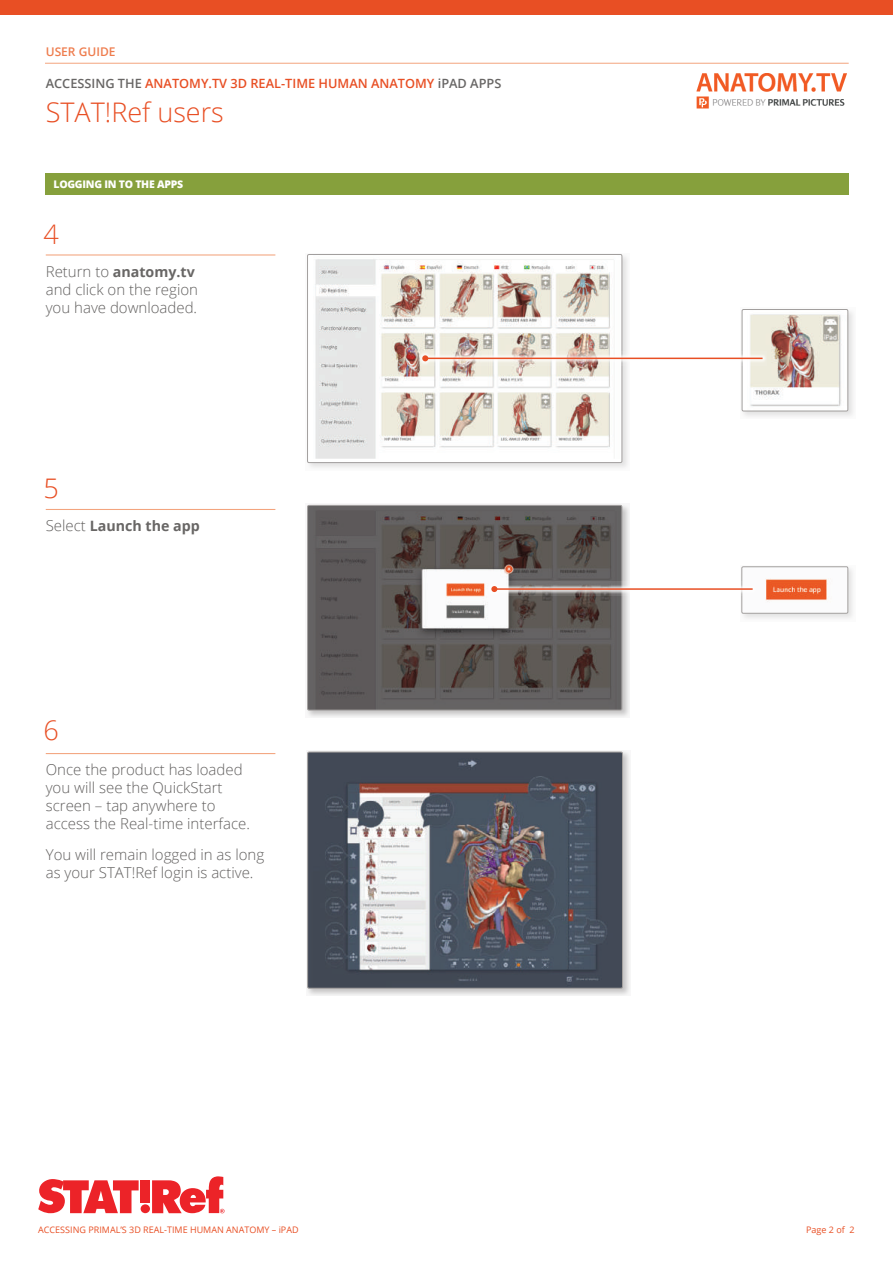
<style>
.page{position:relative;width:893px;height:1263px;background:#fff}
.page>*{position:absolute;margin:0;border:0;box-sizing:border-box;transform-origin:0 0}
.t1{font:300 27px "Open Sans";color:#e84f24}
.t2{font:300 15px/18px "Open Sans";color:#62605f}
.t3{font:700 14.25px "Open Sans";color:#686665}
.t4{font:600 12.75px "Open Sans";color:#e84f24}
.t5{font:600 12px "Open Sans";color:#ee7c4d}
.t6{font:800 10.5px "Open Sans";letter-spacing:-.025em;color:#fff}
.t7{font:9px "Open Sans";color:#e84f24}
.s1{color:#686665}
.s2{font-weight:300;font-size:15px;color:#62605f}
</style>
<div class="page">
<div style="left:0;top:0;width:893px;height:15px;background:#e84f24"></div>
<svg style="left:45px;top:62px;width:804px;height:1px"></svg>
<hr style="left:45px;top:63px;width:804px;height:1px;background:#f3a47e">
<hr style="left:46px;top:254px;width:229px;height:1px;background:#f3a47e">
<hr style="left:46px;top:509px;width:229px;height:1px;background:#f3a47e">
<hr style="left:46px;top:753px;width:229px;height:1px;background:#f3a47e">
<div style="left:45px;top:174px;width:804px;height:21px;background:#86a03c"></div>
<svg style="left:307px;top:751px;width:323px;height:245px;background:#d9d8d8"></svg>
<img style="left:309px;top:754px;width:312px;height:232px">
<div style="left:307px;top:752px;width:316px;height:236px;border:1px solid #a29f9e;border-radius:2px"></div>
<svg style="left:307px;top:504px;width:323px;height:213px"></svg>
<img style="left:309px;top:507px;width:311px;height:201px">
<div style="left:307px;top:505px;width:315px;height:205px;border:1px solid #a29f9e;border-radius:2px"></div>
<svg style="left:308px;top:255px;width:320px;height:213px;fill:#ecebeb"></svg>
<img style="left:309px;top:256px;width:311px;height:203px">
<div style="left:307px;top:254px;width:315px;height:209px;border:1px solid #a29f9e;border-radius:2px"></div>
<svg style="left:741px;top:566px;width:112px;height:53px"></svg>
<img style="left:744px;top:569px;width:102px;height:42px">
<div style="left:742px;top:567px;width:106px;height:46px;border:1px solid #a29f9e;border-radius:2px"></div>
<svg style="left:741px;top:310px;width:112px;height:107px"></svg>
<img style="left:744px;top:311px;width:102px;height:98px">
<div style="left:742px;top:309px;width:106px;height:102px;border:1px solid #a29f9e;border-radius:2px"></div>
<svg style="left:487px;top:582px;width:270px;height:14px"></svg>
<hr style="left:494px;top:588px;width:259px;height:2px;background:#e84f24">
<svg style="left:491px;top:586px;width:6px;height:6px"></svg>
<svg style="left:418px;top:351px;width:348px;height:14px"></svg>
<hr style="left:425px;top:358px;width:338px;height:1px;background:#e84f24">
<svg style="left:422px;top:355px;width:6px;height:6px"></svg>
<svg style="left:38px;top:1179px;width:101px;height:34px"></svg>
<div style="left:141px;top:1204px;width:9px;height:9px;background:#ec2328;border-radius:50%"></div>
<div style="left:141px;top:1180px;width:9px;height:23px;background:#ec2328"></div>
<svg style="left:152px;top:1176px;width:73px;height:37px"></svg>
<img style="left:696px;top:73px;width:151px;height:36px">
<p class="t5" style="left:46px;top:43px;width:71px">USER GUIDE</p>
<p class="t4" style="left:46px;top:75px;width:457px"><span class="s1">ACCESSING THE</span> ANATOMY.TV 3D REAL-TIME HUMAN ANATOMY <span class="s1">iPAD APPS</span></p>
<h1 class="t1" style="left:46px;top:94px;width:180px">STAT!Ref users</h1>
<p class="t6" style="left:54px;top:176px;width:131px">LOGGING IN TO THE APPS</p>
<h1 class="t1" style="left:43px;top:216px;width:17px">4</h1>
<p class="t3" style="left:46px;top:262px;width:151px"><span class="s2">Return to</span> anatomy.tv</p>
<p class="t2" style="left:46px;top:280px;width:154px">and click on the region you have downloaded.</p>
<h1 class="t1" style="left:43px;top:470px;width:17px">5</h1>
<p class="t3" style="left:46px;top:516px;width:156px"><span class="s2">Select</span> Launch the app</p>
<h1 class="t1" style="left:43px;top:711px;width:17px">6</h1>
<p class="t2" style="left:46px;top:760px;width:206px">Once the product has loaded you will see the QuickStart screen – tap anywhere to access the Real-time interface.</p>
<p class="t2" style="left:46px;top:845px;width:220px">You will remain logged in as long as your STAT!Ref login is active.</p>
<p class="t7" style="left:38px;top:1224px;width:262px">ACCESSING PRIMAL’S 3D REAL-TIME HUMAN ANATOMY – iPAD</p>
<p class="t7" style="left:806px;top:1224px;width:50px">Page 2 of 2</p>
</div>
